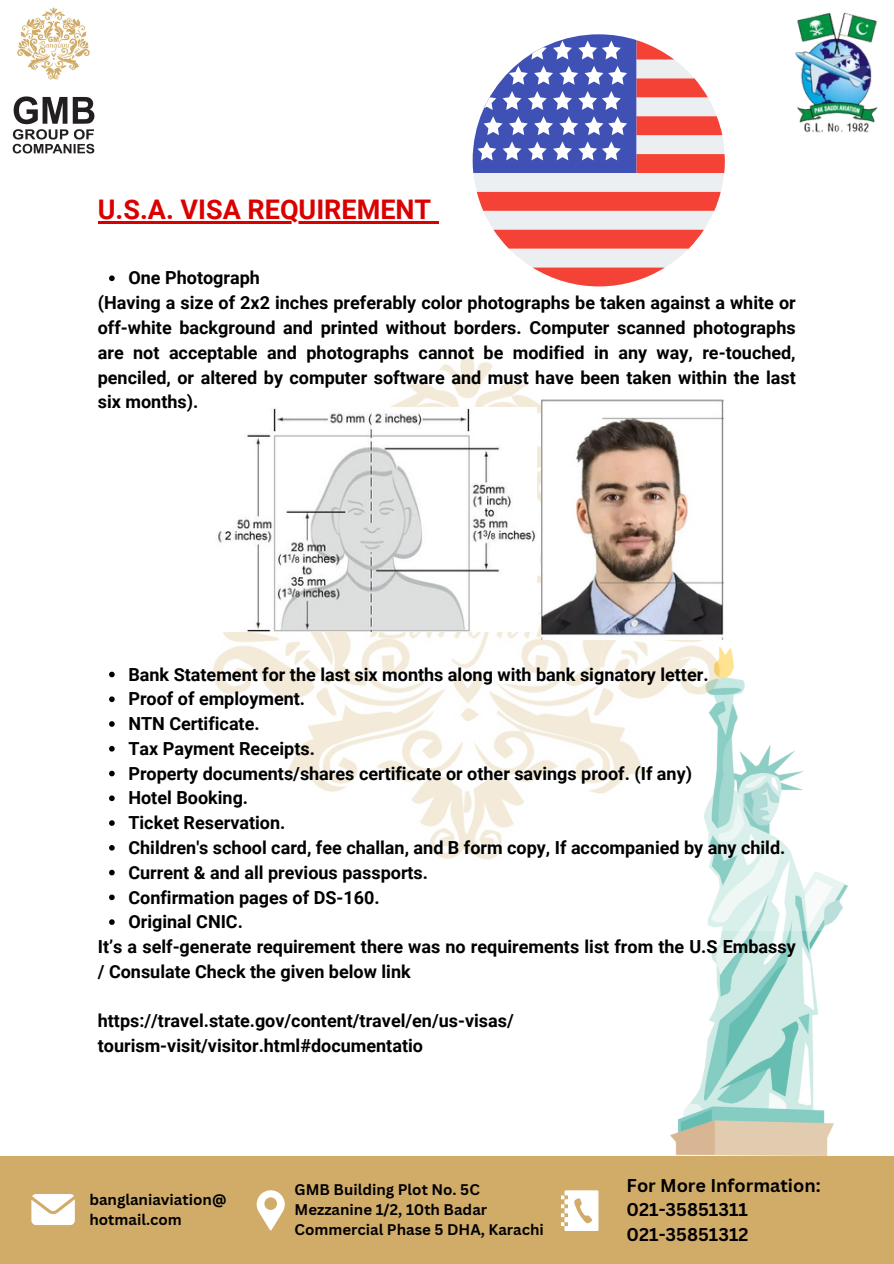
<style>
.page{position:relative;width:894px;height:1264px;background:#fff}
.page>*{position:absolute;margin:0;border:0;box-sizing:border-box;transform-origin:0 0}
.t1{font:700 27px "Roboto";color:#da0000}
.t2{font:700 18px/24.8px "Roboto";color:#000;text-align:justify}
.t3{font:700 18px "Canva Sans";color:#000}
.t4{font:700 15px/20.2px "Canva Sans";color:#000}
</style>
<div class="page">
<img style="left:670px;top:930px;width:164px;height:225px">
<img style="left:110px;top:354px;width:738px;height:576px">
<img style="left:12px;top:7px;width:83px;height:147px">
<img style="left:795px;top:12px;width:83px;height:121px">
<div style="left:0;top:1155px;width:893px;height:108px;background:#d1ac69"></div>
<svg style="left:256px;top:1190px;width:29px;height:40px"></svg>
<svg style="left:31px;top:1194px;width:44px;height:30px"></svg>
<svg style="left:561px;top:1190px;width:37px;height:40px"></svg>
<hr style="left:98px;top:221px;width:333px;height:3px;background:#da0000">
<svg style="left:431px;top:221px;width:7px;height:3px"></svg>
<svg style="left:109px;top:275px;width:6px;height:6px"></svg>
<svg style="left:109px;top:671px;width:6px;height:6px"></svg>
<svg style="left:109px;top:696px;width:6px;height:6px"></svg>
<svg style="left:109px;top:721px;width:6px;height:5px"></svg>
<svg style="left:109px;top:746px;width:6px;height:5px"></svg>
<svg style="left:109px;top:770px;width:6px;height:6px"></svg>
<svg style="left:109px;top:795px;width:6px;height:6px"></svg>
<svg style="left:109px;top:820px;width:6px;height:5px"></svg>
<svg style="left:109px;top:845px;width:6px;height:5px"></svg>
<svg style="left:109px;top:869px;width:6px;height:6px"></svg>
<svg style="left:109px;top:894px;width:6px;height:6px"></svg>
<svg style="left:109px;top:919px;width:6px;height:5px"></svg>
<svg style="left:472px;top:34px;width:252px;height:252px"></svg>
<img style="left:206px;top:408px;width:330px;height:223px">
<img style="left:541px;top:400px;width:182px;height:239px">
<p class="t1" style="left:98px;top:194px;width:335px">U.S.A. VISA REQUIREMENT</p>
<p class="t2" style="left:128px;top:266px;width:133px">One Photograph</p>
<p class="t2" style="left:98px;top:291px;width:699px">(Having a size of 2x2 inches preferably color photographs be taken against a white or off-white background and printed without borders. Computer scanned photographs are not acceptable and photographs cannot be modified in any way, re-touched, penciled, or altered by computer software and must have been taken within the last six months).</p>
<p class="t2" style="left:128px;top:662px;width:581px">Bank Statement for the last six months along with bank signatory letter.</p>
<p class="t2" style="left:128px;top:687px;width:178px">Proof of employment.</p>
<p class="t2" style="left:128px;top:711px;width:133px">NTN Certificate.</p>
<p class="t2" style="left:128px;top:736px;width:188px">Tax Payment Receipts.</p>
<p class="t2" style="left:128px;top:761px;width:565px">Property documents/shares certificate or other savings proof. (If any)</p>
<p class="t2" style="left:128px;top:786px;width:121px">Hotel Booking.</p>
<p class="t2" style="left:128px;top:810px;width:158px">Ticket Reservation.</p>
<p class="t2" style="left:128px;top:835px;width:658px">Children's school card, fee challan, and B form copy, If accompanied by any child.</p>
<p class="t2" style="left:128px;top:860px;width:301px">Current &amp; and all previous passports.</p>
<p class="t2" style="left:128px;top:885px;width:253px">Confirmation pages of DS-160.</p>
<p class="t2" style="left:128px;top:909px;width:116px">Original CNIC.</p>
<p class="t2" style="left:98px;top:934px;width:699px">It’s a self-generate requirement there was no requirements list from the U.S Embassy / Consulate Check the given below link</p>
<p class="t2" style="left:98px;top:1008px;width:417px">https://travel.state.gov/content/travel/en/us-visas/</p>
<p class="t2" style="left:98px;top:1033px;width:326px">tourism-visit/visitor.html#documentatio</p>
<p class="t4" style="left:89px;top:1188px;width:138px">banglaniaviation@ hotmail.com</p>
<p class="t4" style="left:294px;top:1178px;width:251px">GMB Building Plot No. 5C<br>Mezzanine 1/2, 10th Badar<br>Commercial Phase 5 DHA, Karachi</p>
<p class="t3" style="left:626px;top:1172px;width:195px">For More Information:</p>
<p class="t3" style="left:626px;top:1196px;width:123px">021-35851311</p>
<p class="t3" style="left:626px;top:1221px;width:123px">021-35851312</p>
</div>
